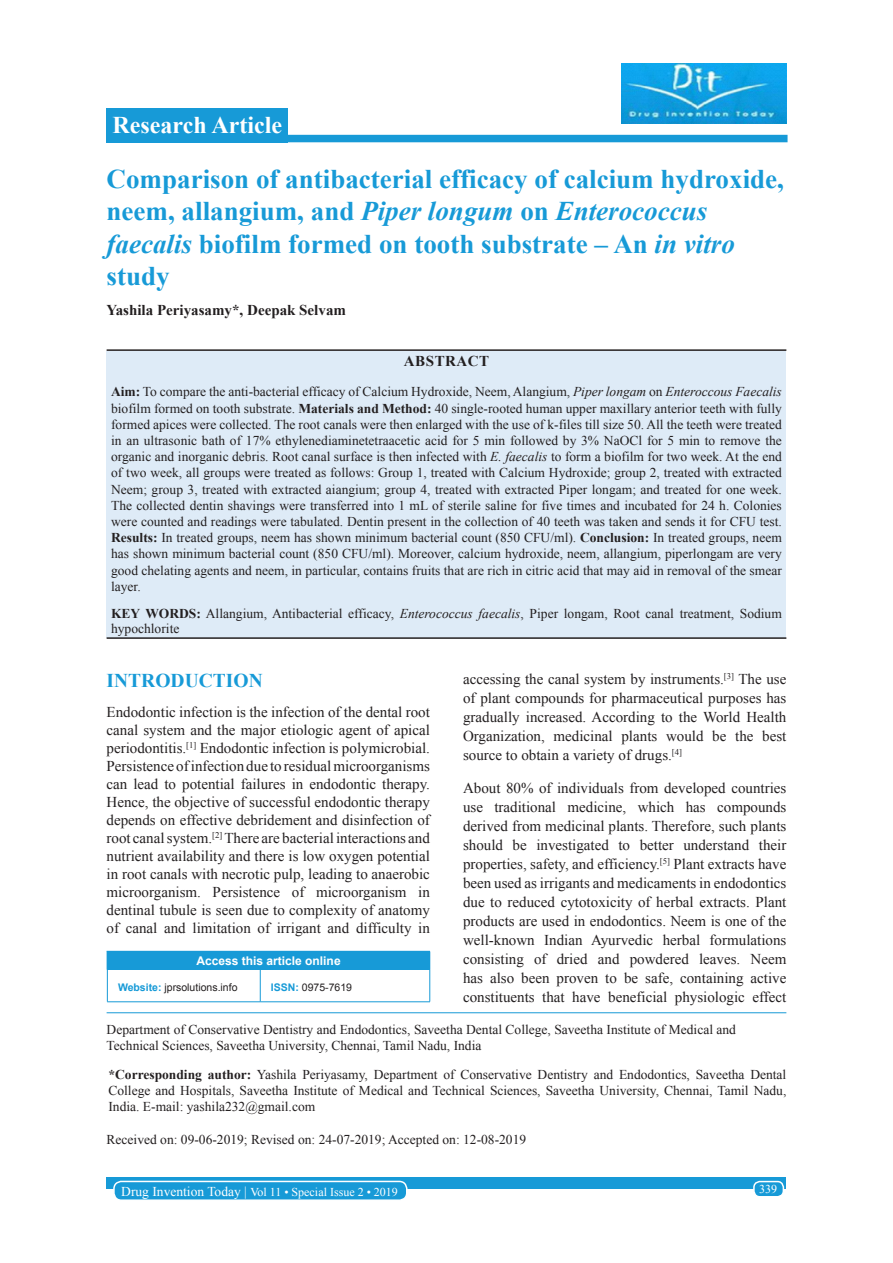
<style>
.page{position:relative;width:893px;height:1263px;background:#fff}
.page>*{position:absolute;margin:0;border:0;box-sizing:border-box;transform-origin:0 0}
.AT{font:700 27px/32.4px "Times New Roman";color:#179ad7}
.AH{font:700 24px "Times New Roman";color:#fff}
.t1{font:700 19.5px "Times New Roman";color:#179ad7}
.TX{font:15px/19px "Times New Roman";color:#231f20;text-align:justify}
.AU{font:700 15px "Times New Roman";color:#231f20}
.ABSH{font:700 15px "Times New Roman";letter-spacing:.035em;color:#231f20}
.ABS{font:13.5px/16.2px "Times New Roman";color:#231f20;text-align:justify}
.ADD{font:13.5px/16.2px "Times New Roman";color:#231f20;text-align:justify}
.AFF{font:13.5px/16.2px "Times New Roman";color:#231f20}
.KWD{font:13.5px/15px "Times New Roman";color:#231f20}
.HIS{font:13.5px "Times New Roman";color:#231f20}
.foot1{font:12px "Times New Roman";color:#fff}
.ATAO{font:700 12px "Arial";color:#fff}
.WEBSITE{font:10.5px "Arial";color:#231f20}
.s1{font-style:italic}
.s2{font-weight:700}
.s3{font-weight:700;color:#179ad7}
.s4{font-size:13.5px}
</style>
<div class="page">
<div style="left:106px;top:1177px;width:680px;height:12px;background:#179ad7"></div>
<div style="left:753px;top:1181px;width:30px;height:15px;background:#179ad7;border-radius:6px"></div>
<div style="left:752px;top:1180px;width:31px;height:17px;border:2px solid #fff;border-radius:6px"></div>
<div style="left:114px;top:1181px;width:292px;height:19px;background:#179ad7;border-radius:7px"></div>
<div style="left:113px;top:1180px;width:294px;height:21px;border:2px solid #fff;border-radius:7px"></div>
<div style="left:106px;top:108px;width:182px;height:34px;background:#179ad7"></div>
<div style="left:265px;top:135px;width:522px;height:7px;background:#179ad7"></div>
<hr style="left:106px;top:1012px;width:680px;height:1px;background:#179ad7">
<div style="left:107px;top:951px;width:322px;height:18px;background:#179ad7"></div>
<svg style="left:106px;top:952px;width:1px;height:17px"></svg>
<hr style="left:106px;top:951px;width:154px;height:1px;background:#179ad7">
<svg style="left:429px;top:951px;width:1px;height:18px"></svg>
<hr style="left:107px;top:969px;width:1px;height:32px;background:#179ad7">
<hr style="left:107px;top:1001px;width:153px;height:1px;background:#179ad7">
<hr style="left:260px;top:969px;width:1px;height:32px;background:#179ad7">
<hr style="left:429px;top:969px;width:1px;height:32px;background:#179ad7">
<hr style="left:260px;top:1001px;width:170px;height:1px;background:#179ad7">
<img style="left:621px;top:63px;width:164px;height:60px">
<div style="left:106px;top:351px;width:680px;height:286px;background:#deebf7"></div>
<hr style="left:106px;top:349px;width:680px;height:2px;background:#231f20">
<hr style="left:106px;top:637px;width:680px;height:2px;background:#231f20">
<p class="AH" style="left:112px;top:108px;width:171px">Research Article</p>
<p class="AT" style="left:106px;top:162px;width:678px">Comparison of antibacterial efficacy of calcium hydroxide, neem, allangium, and <span class="s1">Piper longum</span> on <span class="s1">Enterococcus faecalis</span> biofilm formed on tooth substrate – An <span class="s1">in vitro </span>study</p>
<p class="AU" style="left:106px;top:299px;width:241px">Yashila Periyasamy*, Deepak Selvam</p>
<p class="ABSH" style="left:403px;top:350px;width:87px">ABSTRACT</p>
<p class="ABS" style="left:111px;top:383px;width:672px"><span class="s2">Aim:</span> To compare the anti-bacterial efficacy of Calcium Hydroxide, Neem, Alangium, <span class="s1">Piper longam</span> on <span class="s1">Enteroccous Faecalis </span>biofilm formed on tooth substrate. <span class="s2">Materials and Method:</span> 40 single-rooted human upper maxillary anterior teeth with fully formed apices were collected. The root canals were then enlarged with the use of k-files till size 50. All the teeth were treated in an ultrasonic bath of 17% ethylenediaminetetraacetic acid for 5 min followed by 3% NaOCl for 5 min to remove the organic and inorganic debris. Root canal surface is then infected with <span class="s1">E. faecalis</span> to form a biofilm for two week. At the end of two week, all groups were treated as follows: Group 1, treated with Calcium Hydroxide; group 2, treated with extracted Neem; group 3, treated with extracted aiangium; group 4, treated with extracted Piper longam; and treated for one week.<br>The collected dentin shavings were transferred into 1 mL of sterile saline for five times and incubated for 24 h. Colonies were counted and readings were tabulated. Dentin present in the collection of 40 teeth was taken and sends it for CFU test.<br><span class="s2">Results:</span> In treated groups, neem has shown minimum bacterial count (850 CFU/ml). <span class="s2">Conclusion:</span> In treated groups, neem has shown minimum bacterial count (850 CFU/ml). Moreover, calcium hydroxide, neem, allangium, piperlongam are very good chelating agents and neem, in particular, contains fruits that are rich in citric acid that may aid in removal of the smear layer.</p>
<p class="KWD" style="left:111px;top:605px;width:672px"><span class="s2">KEY WORDS:</span> Allangium, Antibacterial efficacy, <span class="s1">Enterococcus faecalis</span>, Piper longam, Root canal treatment, Sodium hypochlorite</p>
<h1 class="t1" style="left:106px;top:666px;width:157px">INTRODUCTION</h1>
<p class="TX" style="left:106px;top:702px;width:325px;line-height:18px">Endodontic infection is the infection of the dental root canal system and the major etiologic agent of apical periodontitis.<sup>[1]</sup> Endodontic infection is polymicrobial.<br>Persistence of infection due to residual microorganisms can lead to potential failures in endodontic therapy.<br>Hence, the objective of successful endodontic therapy depends on effective debridement and disinfection of root canal system.<sup>[2]</sup> There are bacterial interactions and nutrient availability and there is low oxygen potential in root canals with necrotic pulp, leading to anaerobic microorganism. Persistence of microorganism in dentinal tubule is seen due to complexity of anatomy of canal and limitation of irrigant and difficulty in</p>
<p class="ATAO" style="left:196px;top:952px;width:146px">Access this article online</p>
<p class="WEBSITE" style="left:118px;top:980px;width:121px"><span class="s3">Website:</span> jprsolutions.info</p>
<p class="WEBSITE" style="left:271px;top:980px;width:83px"><span class="s3">ISSN:</span> 0975-7619</p>
<p class="TX" style="left:463px;top:668px;width:325px">accessing the canal system by instruments.<sup>[3]</sup> The use of plant compounds for pharmaceutical purposes has gradually increased. According to the World Health Organization, medicinal plants would be the best source to obtain a variety of drugs.<sup>[4]</sup></p>
<p class="TX" style="left:463px;top:778px;width:325px">About 80% of individuals from developed countries use traditional medicine, which has compounds derived from medicinal plants. Therefore, such plants should be investigated to better understand their properties, safety, and efficiency.<sup>[5]</sup> Plant extracts have been used as irrigants and medicaments in endodontics due to reduced cytotoxicity of herbal extracts. Plant products are used in endodontics. Neem is one of the well-known Indian Ayurvedic herbal formulations consisting of dried and powdered leaves. Neem has also been proven to be safe, containing active constituents that have beneficial physiologic effect</p>
<p class="AFF" style="left:106px;top:1021px;width:630px">Department of Conservative Dentistry and Endodontics, Saveetha Dental College, Saveetha Institute of Medical and<br>Technical Sciences, Saveetha University, Chennai, Tamil Nadu, India</p>
<p class="ADD" style="left:108px;top:1065px;width:679px"><span class="s2">*Corresponding author:</span> Yashila Periyasamy, Department of Conservative Dentistry and Endodontics, Saveetha Dental College and Hospitals, Saveetha Institute of Medical and Technical Sciences, Saveetha University, Chennai, Tamil Nadu, India. E-mail: yashila232@gmail.com</p>
<p class="HIS" style="left:106px;top:1129px;width:421px">Received on: 09-06-2019; Revised on: 24-07-2019; Accepted on: 12-08-2019</p>
<p class="foot1" style="left:121px;top:1183px;width:278px"><span class="s4">Drug Invention Today |</span> Vol 11 • Special Issue 2 • 2019</p>
<p class="foot1" style="left:758px;top:1180px;width:19px">339</p>
</div>
